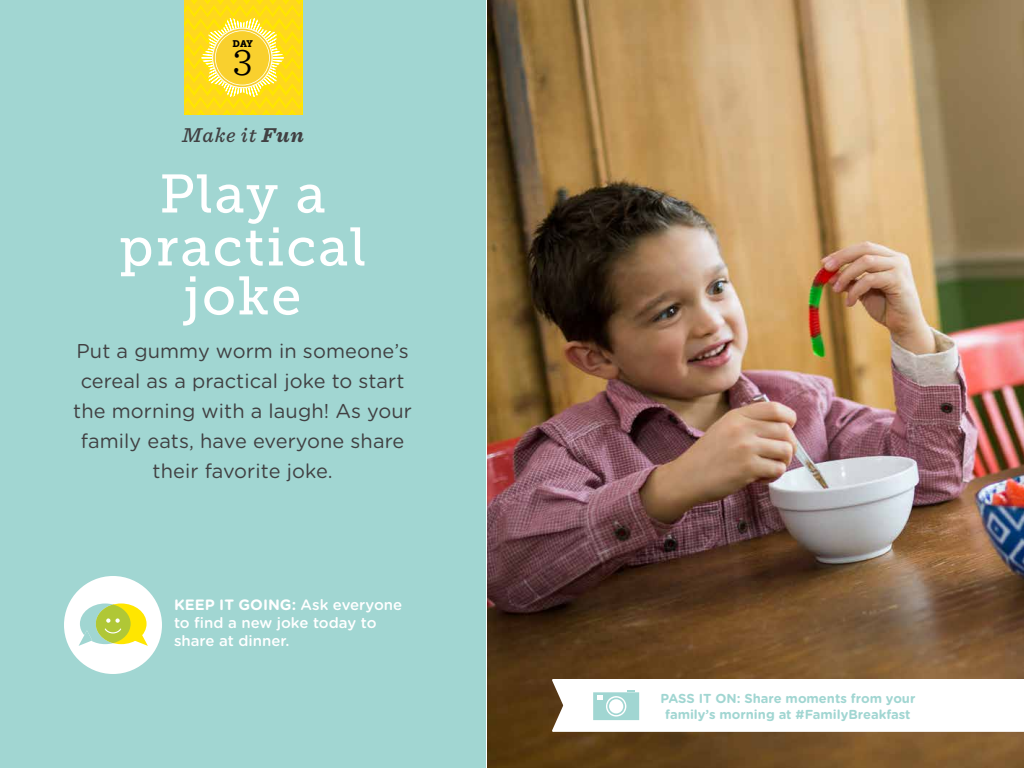
<style>
.page{position:relative;width:1024px;height:768px;background:#fff}
.page>*{position:absolute;margin:0;border:0;box-sizing:border-box;transform-origin:0 0}
.t1{font:54px/51px "Museo Slab 500";letter-spacing:.04em;color:#fff;text-align:center}
.t2{font:300 39.6px "Sentinel";color:#000}
.t3{font:italic 500 21px "Sentinel";letter-spacing:.04em;color:#414042}
.t4{font:20px/30px "Gotham Rounded";letter-spacing:.005em;color:#414042;text-align:center}
.t5{font:500 15px/18px "Gotham Rounded";color:#fff}
.t6{font:700 13px/16px "Gotham Rounded";color:#a1d6d2;text-align:center}
.t7{font:9.6px "Museo Slab 900";color:#000}
.s1{font-weight:700}
</style>
<div class="page">
<div style="left:0;top:0;width:486px;height:768px;background:#a1d6d2"></div>
<div style="left:64px;top:576px;width:98px;height:98px;background:#fff;border-radius:50%"></div>
<div style="left:96px;top:603px;width:51px;height:41px;background:#ffe600;border-radius:50%"></div>
<svg style="left:134px;top:630px;width:14px;height:16px"></svg>
<svg style="left:96px;top:605px;width:35px;height:38px"></svg>
<svg style="left:79px;top:603px;width:42px;height:43px"></svg>
<svg style="left:184px;top:0;width:118px;height:115px;background:#fddd2c"></svg>
<img style="left:487px;top:0;width:537px;height:768px">
<svg style="left:550px;top:677px;width:474px;height:56px"></svg>
<p class="t7" style="left:233px;top:38px;width:22px">DAY</p>
<h2 class="t2" style="left:233px;top:33px;width:21px">3</h2>
<p class="t3" style="left:182px;top:119px;width:123px">Make it <span class="s1">Fun</span></p>
<h1 class="t1" style="left:119px;top:169px;width:248px">Play a practical joke</h1>
<p class="t4" style="left:73px;top:335px;width:340px">Put a gummy worm in someone’s cereal as a practical joke to start the morning with a laugh! As your family eats, have everyone share their favorite joke.</p>
<p class="t5" style="left:174px;top:595px;width:230px"><span class="s1">KEEP IT GOING:</span> Ask everyone to find a new joke today to share at dinner.</p>
<p class="t6" style="left:660px;top:689px;width:257px">PASS IT ON: Share moments from your family’s morning at #FamilyBreakfast</p>
</div>
